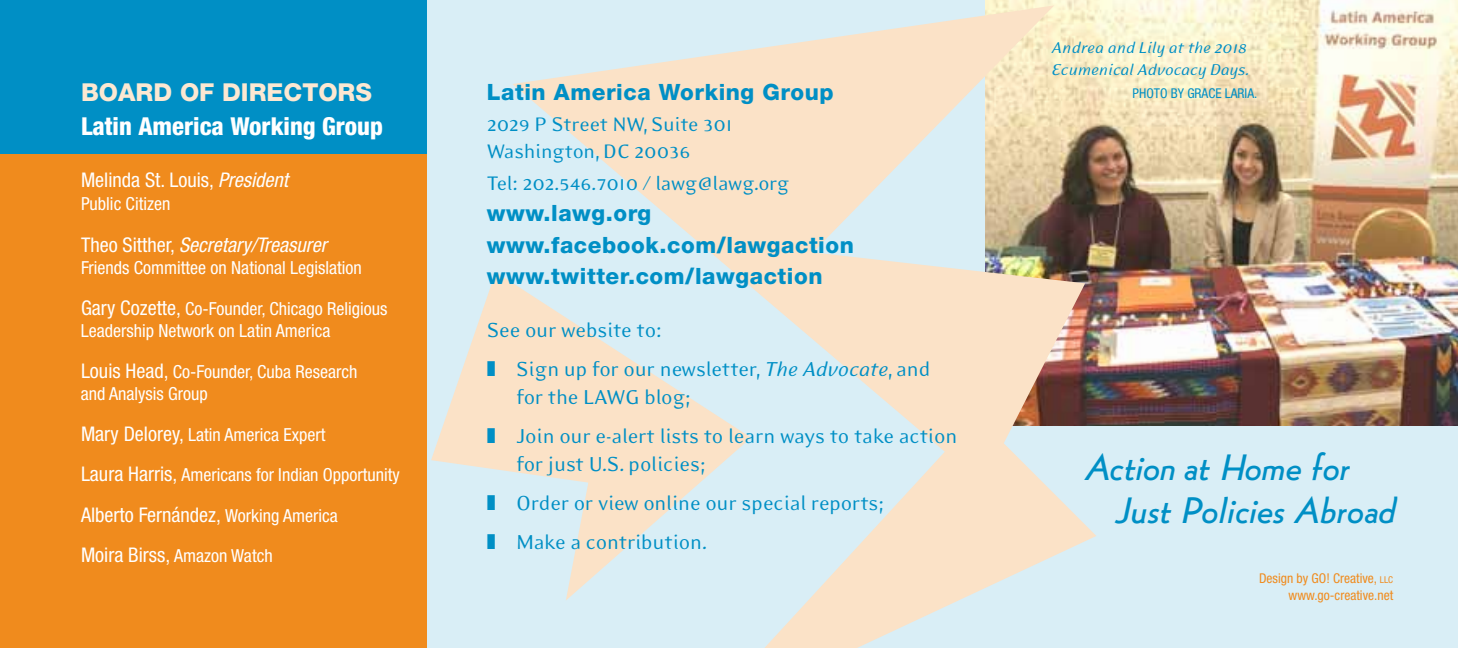
<style>
.page{position:relative;width:1458px;height:648px;background:#fff}
.page>*{position:absolute;margin:0;border:0;box-sizing:border-box;transform-origin:0 0}
.t1{font:italic 500 36px/43.2px "Bernhard Gothic SG";letter-spacing:-.005em;color:#008fc5}
.t2{font:800 condensed 24.75px "Helvetica Neue";color:#fff}
.t3{font:800 24.75px "Helvetica Neue";color:#fce8d2}
.t4{font:23.18px/39.1px "Eidetic Modern";letter-spacing:-.01em;color:#008fc5}
.t5{font:800 22.5px/31.5px "Helvetica Neue";letter-spacing:.025em;color:#008fc5}
.t6{font:22.5px/27px "Eidetic Modern";letter-spacing:-.01em;color:#008fc5}
.t7{font:condensed 20.25px/40.5px "Helvetica Neue";color:#fff}
.t8{font:italic condensed 20.25px "Helvetica Neue";color:#fff}
.t9{font:condensed 18px/22.5px "Helvetica Neue";color:#fff}
.t10{font:italic 18px/21.6px "Eidetic Modern";letter-spacing:-.01em;color:#008fc5}
.t11{font:condensed 13.5px/16.9px "Helvetica Neue";color:#f08b1d;text-align:right}
.t12{font:condensed 13.5px "Helvetica Neue";color:#008fc5}
.s1{font-style:italic}
.s2{font-style:normal}
.s3{font-size:20.25px}
.s4{font-size:18px}
.s5{font-size:9.45px}
</style>
<div class="page">
<div style="left:426px;top:0;width:1032px;height:648px;background:#d9eef6"></div>
<div style="left:0;top:1px;width:427px;height:647px;background:#f08b1d"></div>
<div style="left:0;top:0;width:427px;height:154px;background:#008fc5"></div>
<img style="left:985px;top:0;width:473px;height:425px">
<svg style="left:513px;top:5px;width:583px;height:643px"></svg>
<svg style="left:431px;top:272px;width:320px;height:329px"></svg>
<h2 class="t3" style="left:81px;top:77px;width:293px">Board of Directors</h2>
<h2 class="t2" style="left:81px;top:111px;width:303px">Latin America Working Group</h2>
<p class="t7" style="left:81px;top:160px;width:209px">Melinda St. Louis, <span class="s1">President</span></p>
<p class="t9" style="left:81px;top:192px;width:91px">Public Citizen</p>
<p class="t8" style="left:81px;top:233px;width:247px"><span class="s2">Theo Sitther,</span> Secretary/Treasurer</p>
<p class="t9" style="left:81px;top:257px;width:282px">Friends Committee on National Legislation</p>
<p class="t9" style="left:81px;top:297px;width:308px"><span class="s3">Gary Cozette,</span> Co-Founder, Chicago Religious<br>Leadership Network on Latin America</p>
<p class="t9" style="left:81px;top:360px;width:278px"><span class="s3">Louis Head,</span> Co-Founder, Cuba Research and Analysis Group</p>
<p class="t9" style="left:81px;top:423px;width:246px"><span class="s3">Mary Delorey,</span> Latin America Expert</p>
<p class="t9" style="left:81px;top:464px;width:320px"><span class="s3">Laura Harris,</span> Americans for Indian Opportunity</p>
<p class="t7" style="left:81px;top:494px;width:258px">Alberto Fernández, <span class="s4">Working America<br></span>Moira Birss, <span class="s4">Amazon Watch</span></p>
<p class="t5" style="left:487px;top:76px;width:348px">Latin America Working Group</p>
<p class="t6" style="left:487px;top:111px;width:247px">2029 P Street NW, Suite 301<br>Washington, DC 20036</p>
<p class="t6" style="left:487px;top:170px;width:304px">Tel: 202.546.7010 / lawg@lawg.org</p>
<p class="t5" style="left:487px;top:198px;width:369px">www.lawg.org www.facebook.com/lawgaction www.twitter.com/lawgaction</p>
<p class="t4" style="left:487px;top:310px;width:445px">See our website to:<br>❚ Sign up for our newsletter, <span class="s1">The Advocate</span>, and</p>
<p class="t4" style="left:487px;top:377px;width:472px;text-indent:29px">for the LAWG blog;<br>❚ Join our e-alert lists to learn ways to take action</p>
<p class="t4" style="left:487px;top:444px;width:399px;text-indent:29px">for just U.S. policies;<br>❚ Order or view online our special reports; ❚ Make a contribution.</p>
<p class="t10" style="left:1052px;top:37px;width:199px">Andrea and Lily at the 2018<br>Ecumenical Advocacy Days.</p>
<p class="t12" style="left:1133px;top:85px;width:126px">Photo by Grace Laria.</p>
<h1 class="t1" style="left:1113px;top:446px;width:284px;text-indent:-29px">Action at Home for<br>Just Policies Abroad</h1>
<p class="t11" style="left:1259px;top:570px;width:136px">Design by GO! Creative, <span class="s5">llc </span>www.go-creative.net</p>
</div>
